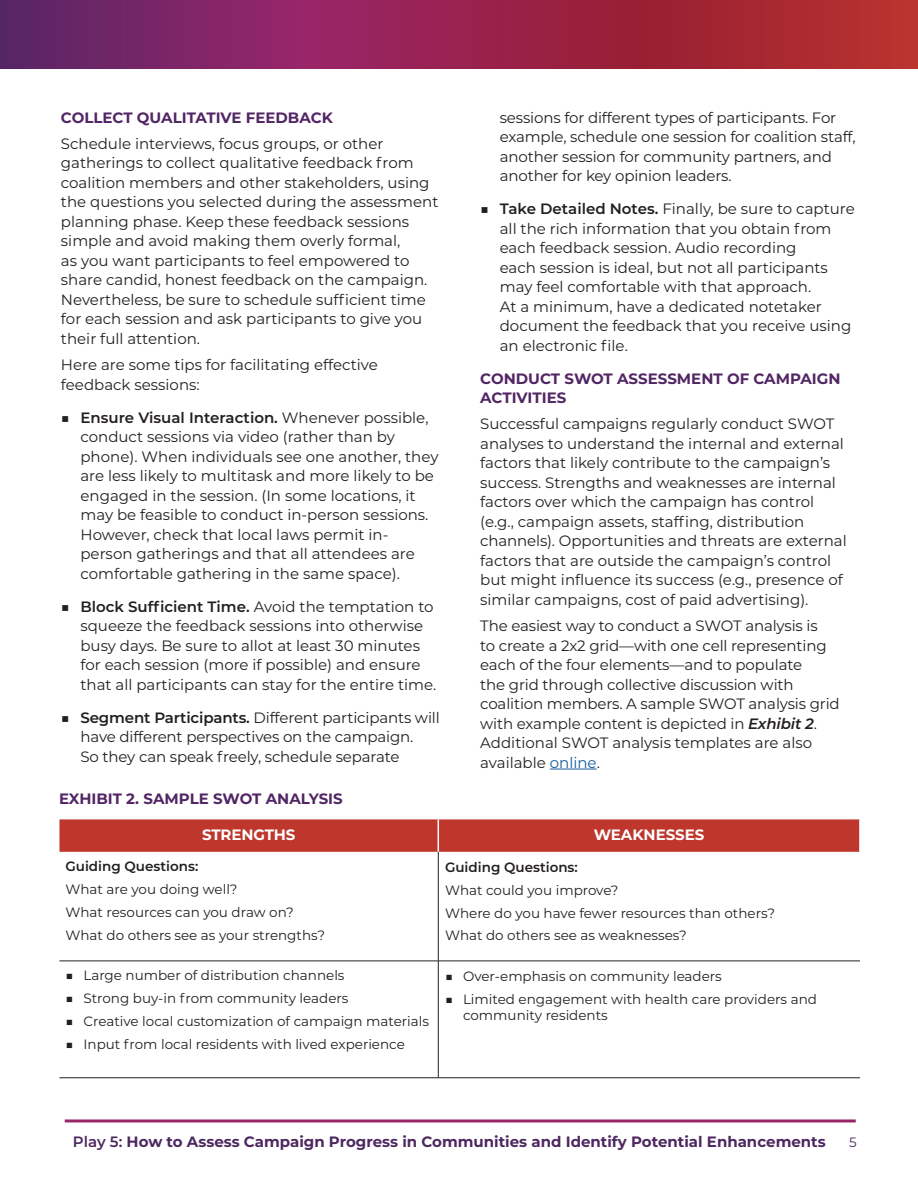
<style>
.page{position:relative;width:918px;height:1188px;background:#fff}
.page>*{position:absolute;margin:0;border:0;box-sizing:border-box;transform-origin:0 0}
.t1{font:15px/19.5px "Montserrat";color:#231f20}
.t2{font:700 15px/19.5px "Montserrat";color:#522564}
.t3{font:700 15px "Montserrat";color:#4d2860}
.t4{font:700 15px "Montserrat";letter-spacing:-.01em;color:#fff}
.t5{font:13.5px/23px "Montserrat";color:#231f20}
.t6{font:600 13.5px "Montserrat";color:#231f20}
.t7{font:13.5px "Montserrat";color:#4d2860}
.s1{font-weight:600}
.s2{font-weight:600;font-style:italic}
.s3{color:#175d9e}
</style>
<div class="page">
<svg style="left:0;top:0;width:918px;height:69px"></svg>
<hr style="left:65px;top:1119px;width:791px;height:3px;background:#992569">
<hr style="left:550px;top:769px;width:47px;height:1px;background:#175d9e">
<div style="left:59px;top:819px;width:800px;height:33px;background:#bf362d"></div>
<hr style="left:438px;top:819px;width:1px;height:33px;background:#fff">
<hr style="left:438px;top:852px;width:1px;height:109px;background:#231f20">
<hr style="left:438px;top:961px;width:1px;height:117px;background:#231f20">
<hr style="left:59px;top:1078px;width:379px;height:1px;background:#231f20">
<hr style="left:438px;top:1078px;width:422px;height:1px;background:#231f20">
<hr style="left:59px;top:961px;width:379px;height:1px;background:#231f20">
<hr style="left:438px;top:961px;width:422px;height:1px;background:#231f20">
<p class="t2" style="left:61px;top:107px;width:273px">COLLECT QUALITATIVE FEEDBACK</p>
<p class="t1" style="left:61px;top:133px;width:379px">Schedule interviews, focus groups, or other gatherings to collect qualitative feedback from coalition members and other stakeholders, using the questions you selected during the assessment planning phase. Keep these feedback sessions simple and avoid making them overly formal,<br>as you want participants to feel empowered to share candid, honest feedback on the campaign.<br>Nevertheless, be sure to schedule sufficient time for each session and ask participants to give you their full attention.</p>
<p class="t1" style="left:61px;top:354px;width:318px">Here are some tips for facilitating effective feedback sessions:</p>
<p class="t1" style="left:80px;top:407px;width:360px;text-indent:-20px">■ <span class="s1">Ensure Visual Interaction.</span> Whenever possible, conduct sessions via video (rather than by phone). When individuals see one another, they are less likely to multitask and more likely to be engaged in the session. (In some locations, it may be feasible to conduct in-person sessions.<br>However, check that local laws permit in&shy;person gatherings and that all attendees are comfortable gathering in the same space).</p>
<p class="t1" style="left:80px;top:596px;width:357px;text-indent:-20px">■ <span class="s1">Block Sufficient Time.</span> Avoid the temptation to squeeze the feedback sessions into otherwise busy days. Be sure to allot at least 30 minutes for each session (more if possible) and ensure that all participants can stay for the entire time.</p>
<p class="t1" style="left:80px;top:707px;width:361px;text-indent:-20px">■ <span class="s1">Segment Participants.</span> Different participants will have different perspectives on the campaign.<br>So they can speak freely, schedule separate</p>
<p class="t2" style="left:59px;top:789px;width:285px">EXHIBIT 2. SAMPLE SWOT ANALYSIS</p>
<p class="t1" style="left:500px;top:107px;width:357px">sessions for different types of participants. For example, schedule one session for coalition staff, another session for community partners, and another for key opinion leaders.</p>
<p class="t1" style="left:500px;top:198px;width:357px;text-indent:-20px">■ <span class="s1">Take Detailed Notes.</span> Finally, be sure to capture all the rich information that you obtain from each feedback session. Audio recording<br>each session is ideal, but not all participants may feel comfortable with that approach.<br>At a minimum, have a dedicated notetaker document the feedback that you receive using an electronic file.</p>
<p class="t2" style="left:480px;top:368px;width:362px">CONDUCT SWOT ASSESSMENT OF CAMPAIGN<br>ACTIVITIES</p>
<p class="t1" style="left:480px;top:414px;width:368px">Successful campaigns regularly conduct SWOT analyses to understand the internal and external factors that likely contribute to the campaign’s success. Strengths and weaknesses are internal factors over which the campaign has control (e.g., campaign assets, staffing, distribution channels). Opportunities and threats are external factors that are outside the campaign’s control but might influence its success (e.g., presence of similar campaigns, cost of paid advertising).</p>
<p class="t1" style="left:480px;top:615px;width:361px">The easiest way to conduct a SWOT analysis is<br>to create a 2x2 grid—with one cell representing each of the four elements—and to populate<br>the grid through collective discussion with coalition members. A sample SWOT analysis grid with example content is depicted in <span class="s2">Exhibit 2</span>.<br>Additional SWOT analysis templates are also available <span class="s3">online</span>.</p>
<p class="t4" style="left:202px;top:824px;width:95px">STRENGTHS</p>
<p class="t4" style="left:594px;top:824px;width:112px">WEAKNESSES</p>
<p class="t6" style="left:65px;top:857px;width:134px">Guiding Questions:</p>
<p class="t5" style="left:65px;top:877px;width:261px">What are you doing well?<br>What resources can you draw on?<br>What do others see as your strengths?</p>
<p class="t5" style="left:65px;top:963px;width:281px">■ Large number of distribution channels</p>
<p class="t5" style="left:65px;top:986px;width:285px">■ Strong buy-in from community leaders</p>
<p class="t5" style="left:65px;top:1009px;width:365px">■ Creative local customization of campaign materials</p>
<p class="t5" style="left:65px;top:1032px;width:341px">■ Input from local residents with lived experience</p>
<p class="t6" style="left:445px;top:857px;width:134px">Guiding Questions:</p>
<p class="t5" style="left:445px;top:878px;width:332px">What could you improve?<br>Where do you have fewer resources than others?<br>What do others see as weaknesses?</p>
<p class="t5" style="left:445px;top:964px;width:278px">■ Over-emphasis on community leaders</p>
<p class="t5" style="left:463px;top:990px;width:355px;line-height:16.2px;text-indent:-18px">■ Limited engagement with health care providers and community residents</p>
<p class="t3" style="left:73px;top:1131px;width:754px"><span class="s1">Play 5:</span> How to Assess Campaign Progress in Communities and Identify Potential Enhancements</p>
<p class="t7" style="left:849px;top:1133px;width:9px">5</p>
</div>
